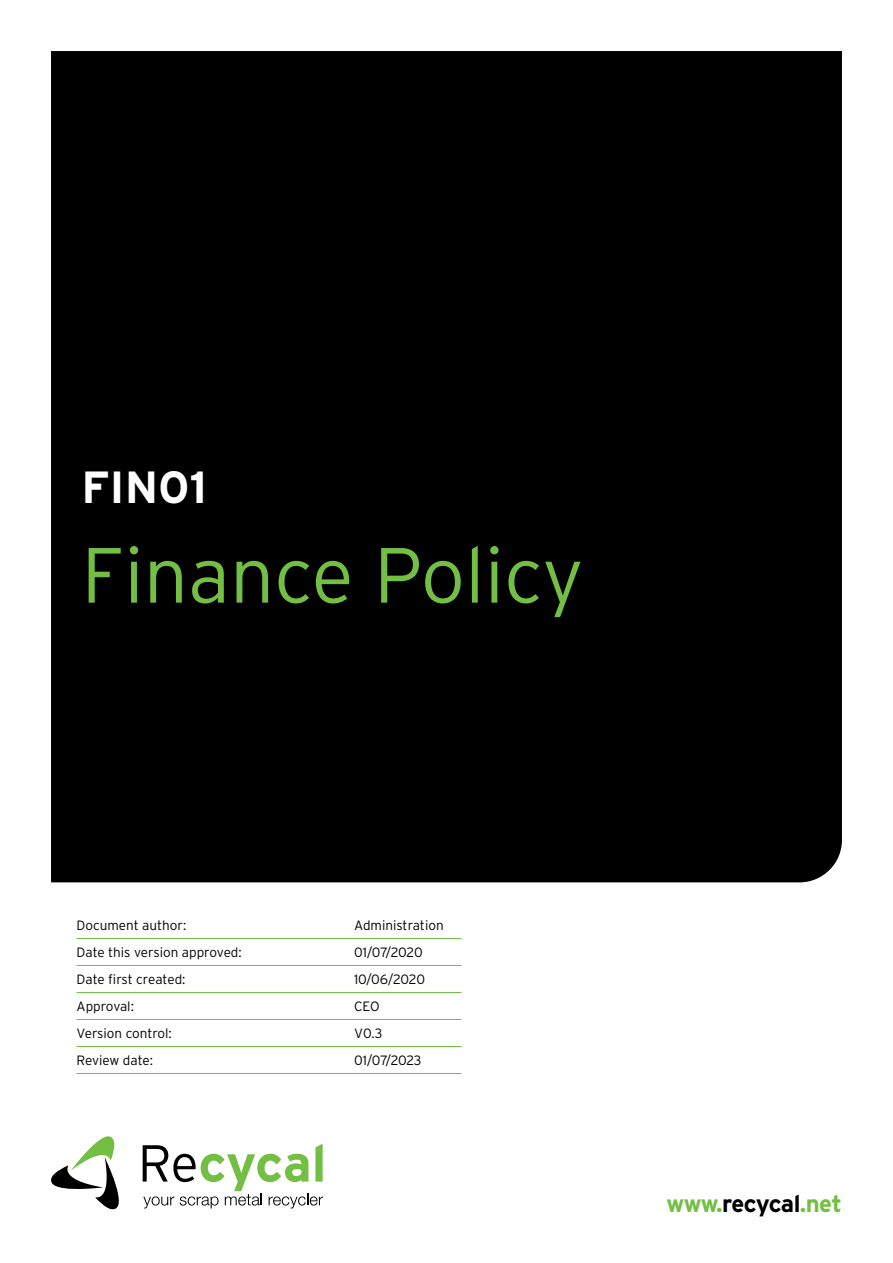
<style>
.page{position:relative;width:893px;height:1263px;background:#fff}
.page>*{position:absolute;margin:0;border:0;box-sizing:border-box;transform-origin:0 0}
.t1{font:300 78px "Interstate";color:#72bf44}
.t2{font:700 45px "Interstate";color:#fff}
.t3{font:700 24px "Interstate";letter-spacing:-.03em;color:#72bf44}
.t4{font:300 13.5px "Interstate";color:#000}
.s1{color:#000}
</style>
<div class="page">
<div style="left:51px;top:51px;width:791px;height:831px;background:#000"></div>
<hr style="left:77px;top:938px;width:384px;height:1px;background:#72bf44">
<hr style="left:77px;top:965px;width:384px;height:1px;background:#72bf44">
<hr style="left:77px;top:992px;width:384px;height:1px;background:#72bf44">
<hr style="left:77px;top:1019px;width:384px;height:1px;background:#72bf44">
<hr style="left:77px;top:1046px;width:384px;height:1px;background:#72bf44">
<hr style="left:77px;top:1073px;width:384px;height:1px;background:#72bf44">
<svg style="left:51px;top:1136px;width:68px;height:73px"></svg>
<svg style="left:143px;top:1144px;width:180px;height:64px"></svg>
<h2 class="t2" style="left:81px;top:462px;width:127px">FIN01</h2>
<h1 class="t1" style="left:81px;top:531px;width:504px">Finance Policy</h1>
<p class="t4" style="left:77px;top:917px;width:111px">Document author:</p>
<p class="t4" style="left:354px;top:917px;width:91px">Administration</p>
<p class="t4" style="left:77px;top:944px;width:167px">Date this version approved:</p>
<p class="t4" style="left:354px;top:944px;width:70px">01/07/2020</p>
<p class="t4" style="left:77px;top:971px;width:110px">Date first created:</p>
<p class="t4" style="left:354px;top:971px;width:72px">10/06/2020</p>
<p class="t4" style="left:77px;top:998px;width:59px">Approval:</p>
<p class="t4" style="left:354px;top:998px;width:27px">CEO</p>
<p class="t4" style="left:77px;top:1025px;width:97px">Version control:</p>
<p class="t4" style="left:354px;top:1025px;width:30px">V0.3</p>
<p class="t4" style="left:77px;top:1052px;width:78px">Review date:</p>
<p class="t4" style="left:354px;top:1052px;width:69px">01/07/2023</p>
<h3 class="t3" style="left:666px;top:1190px;width:177px">www.<span class="s1">recycal</span>.net</h3>
</div>
